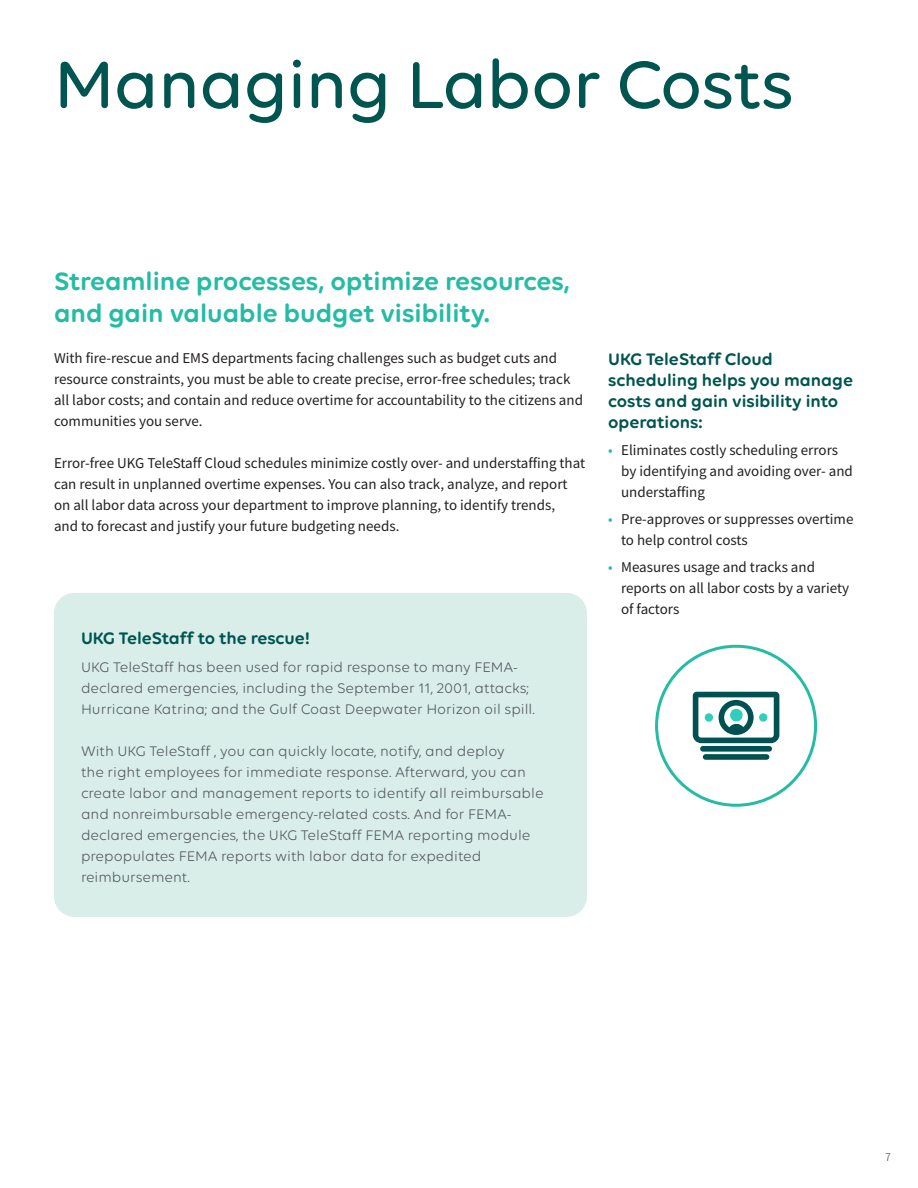
<style>
.page{position:relative;width:918px;height:1188px;background:#fff}
.page>*{position:absolute;margin:0;border:0;box-sizing:border-box;transform-origin:0 0}
.Main_headline_Dark_T{font:500 72px "Volte Rounded";letter-spacing:-.01em;color:#005550}
.Body_text_14_18_Ligh{font:600 27px/31.5px "Volte Rounded";color:#24bca4}
.Body_text_header_12{font:600 18px/21px "Volte Rounded";color:#005550}
.Body_text_9_12_Black{font:15px/21px "Source Sans Pro";color:#231f20}
.Body_text_9_12_Black-2{font:15px/21px "Volte Rounded";color:#54585f}
.t1{font:300 12px "Source Sans Pro";color:#231f20}
.s1{color:#24bca4}
</style>
<div class="page">
<div style="left:54px;top:593px;width:533px;height:324px;background:#d9eee9;border-radius:20px"></div>
<div style="left:655px;top:645px;width:162px;height:162px;border:3px solid #24bca4;border-radius:50%"></div>
<div style="left:700px;top:746px;width:72px;height:6px;background:#005151;border-radius:3px"></div>
<div style="left:703px;top:754px;width:66px;height:6px;background:#005151;border-radius:3px"></div>
<svg style="left:693px;top:692px;width:86px;height:51px"></svg>
<p class="Main_headline_Dark_T" style="left:54px;top:42px;width:741px">Managing Labor Costs</p>
<p class="Body_text_14_18_Ligh" style="left:54px;top:265px;width:518px">Streamline processes, optimize resources, and gain valuable budget visibility.</p>
<p class="Body_text_9_12_Black" style="left:54px;top:347px;width:531px">With fire-rescue and EMS departments facing challenges such as budget cuts and resource constraints, you must be able to create precise, error-free schedules; track all labor costs; and contain and reduce overtime for accountability to the citizens and communities you serve.</p>
<p class="Body_text_9_12_Black" style="left:54px;top:452px;width:533px">Error-free UKG TeleStaff Cloud schedules minimize costly over- and understaffing that can result in unplanned overtime expenses. You can also track, analyze, and report on all labor data across your department to improve planning, to identify trends,<br>and to forecast and justify your future budgeting needs.</p>
<p class="Body_text_header_12" style="left:81px;top:627px;width:231px">UKG TeleStaff to the rescue!</p>
<p class="Body_text_9_12_Black-2" style="left:81px;top:656px;width:455px">UKG TeleStaff has been used for rapid response to many FEMA&shy;declared emergencies, including the September 11, 2001, attacks;<br>Hurricane Katrina; and the Gulf Coast Deepwater Horizon oil spill.</p>
<p class="Body_text_9_12_Black-2" style="left:81px;top:740px;width:464px">With UKG TeleStaff , you can quickly locate, notify, and deploy<br>the right employees for immediate response. Afterward, you can create labor and management reports to identify all reimbursable and nonreimbursable emergency-related costs. And for FEMA&shy;declared emergencies, the UKG TeleStaff FEMA reporting module prepopulates FEMA reports with labor data for expedited reimbursement.</p>
<p class="Body_text_header_12" style="left:608px;top:348px;width:246px">UKG TeleStaff Cloud scheduling helps you manage costs and gain visibility into operations:</p>
<p class="Body_text_9_12_Black" style="left:621px;top:440px;width:233px;text-indent:-13px"><span class="s1">•</span> Eliminates costly scheduling errors by identifying and avoiding over- and understaffing</p>
<p class="Body_text_9_12_Black" style="left:621px;top:509px;width:234px;text-indent:-13px"><span class="s1">•</span> Pre-approves or suppresses overtime to help control costs</p>
<p class="Body_text_9_12_Black" style="left:621px;top:557px;width:230px;text-indent:-13px"><span class="s1">•</span> Measures usage and tracks and reports on all labor costs by a variety of factors</p>
<p class="t1" style="left:885px;top:1150px;width:7px">7</p>
</div>
